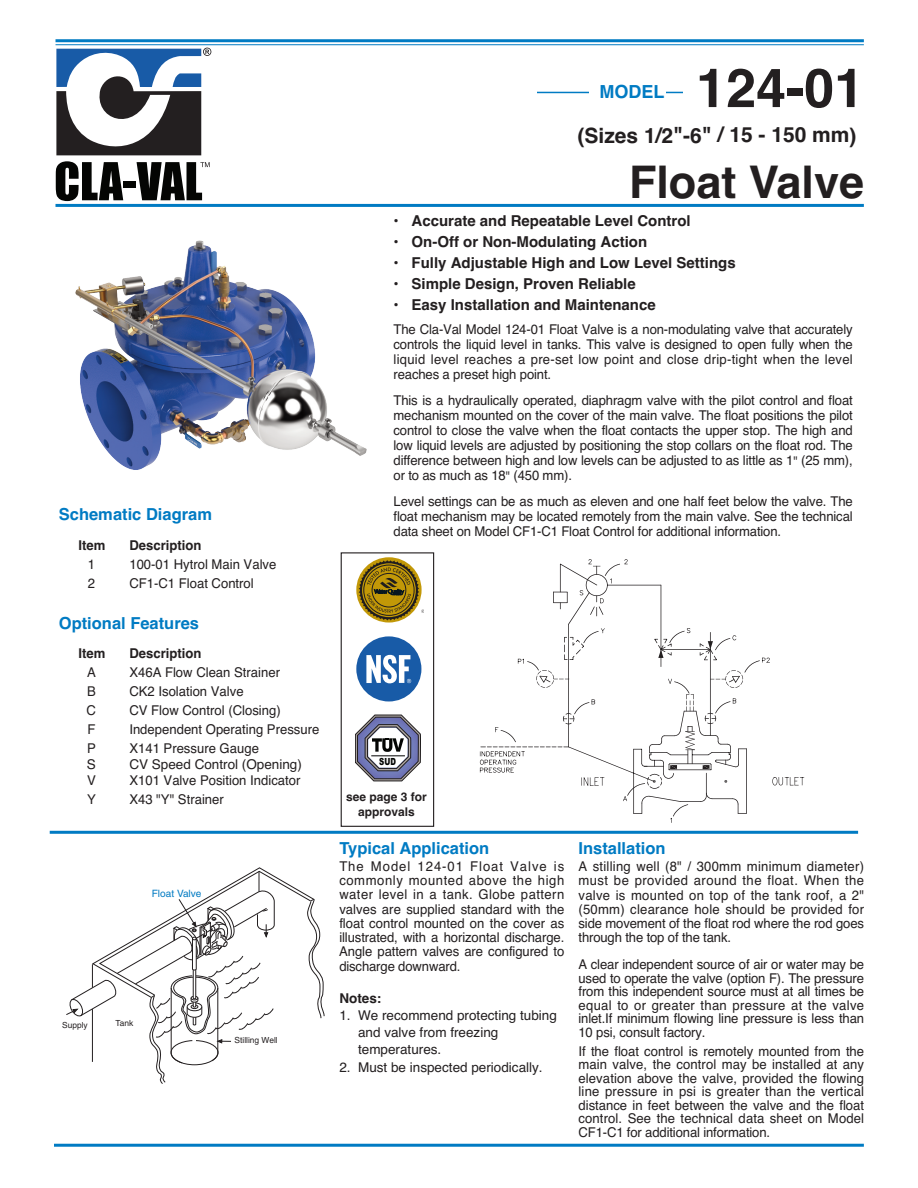
<style>
.page{position:relative;width:918px;height:1188px;background:#fff}
.page>*{position:absolute;margin:0;border:0;box-sizing:border-box;transform-origin:0 0}
.t1{font:700 54px "Helvetica";color:#231f20}
.t2{font:700 45px "Helvetica";color:#231f20}
.t3{font:700 21px "Helvetica";color:#231f20}
.t4{font:700 18px "Helvetica";color:#007bc3}
.t5{font:700 16.5px "Helvetica";color:#007bc3}
.t6{font:700 15px "Helvetica";color:#231f20}
.t7{font:13.5px/14.2px "Helvetica";color:#231f20;text-align:justify}
.t8{font:700 13.5px "Helvetica";color:#231f20}
.t9{font:700 12px/14.4px "Helvetica";color:#231f20;text-align:center}
.t10{font:10.05px "Helvetica";color:#007ac2}
.t11{font:900 9.9px "Arial";color:#040503;scale:.73 1}
.t12{font:8.4px "Helvetica";color:#231f20}
.s1{font-size:12px}
</style>
<div class="page">
<hr style="left:56px;top:39px;width:808px;height:3px;background:#007bc3">
<hr style="left:56px;top:44px;width:808px;height:1px;background:#007bc3">
<svg style="left:56px;top:161px;width:67px;height:40px"></svg>
<div style="left:124px;top:181px;width:12px;height:7px;background:#040503"></div>
<svg style="left:56px;top:48px;width:155px;height:107px"></svg>
<svg style="left:137px;top:162px;width:73px;height:38px"></svg>
<hr style="left:55px;top:204px;width:809px;height:3px;background:#007bc3">
<hr style="left:50px;top:831px;width:808px;height:3px;background:#007bc3">
<img style="left:75px;top:240px;width:292px;height:230px">
<svg style="left:66px;top:868px;width:258px;height:216px"></svg>
<svg style="left:480px;top:559px;width:324px;height:264px"></svg>
<hr style="left:537px;top:92px;width:237px;height:1px;background:#007bc3">
<div style="left:590px;top:80px;width:76px;height:25px;background:#fff"></div>
<div style="left:683px;top:61px;width:183px;height:61px;background:#fff"></div>
<div style="left:341px;top:552px;width:93px;height:275px;border:1px solid #231f20"></div>
<svg style="left:355px;top:714px;width:66px;height:67px"></svg>
<hr style="left:371px;top:755px;width:34px;height:1px;background:#000">
<svg style="left:356px;top:557px;width:66px;height:66px"></svg>
<svg style="left:359px;top:560px;width:65px;height:61px"></svg>
<div style="left:356px;top:636px;width:65px;height:65px;background:#185ba7;border-radius:50%"></div>
<svg style="left:366px;top:655px;width:45px;height:28px"></svg>
<hr style="left:54px;top:1144px;width:810px;height:3px;background:#007bc3">
<p class="t5" style="left:59px;top:505px;width:155px">Schematic Diagram</p>
<p class="t8" style="left:78px;top:537px;width:28px">Item</p>
<p class="t8" style="left:129px;top:537px;width:74px">Description</p>
<p class="t7" style="left:88px;top:557px;width:9px">1</p>
<p class="t7" style="left:129px;top:557px;width:149px">100-01 Hytrol Main Valve</p>
<p class="t7" style="left:88px;top:576px;width:9px">2</p>
<p class="t7" style="left:129px;top:576px;width:126px">CF1-C1 Float Control</p>
<p class="t5" style="left:59px;top:613px;width:142px">Optional Features</p>
<p class="t8" style="left:78px;top:645px;width:28px">Item</p>
<p class="t8" style="left:129px;top:645px;width:74px">Description</p>
<p class="t7" style="left:87px;top:665px;width:10px">A</p>
<p class="t7" style="left:129px;top:665px;width:152px">X46A Flow Clean Strainer</p>
<p class="t7" style="left:87px;top:684px;width:10px">B</p>
<p class="t7" style="left:129px;top:684px;width:116px">CK2 Isolation Valve</p>
<p class="t7" style="left:87px;top:703px;width:11px">C</p>
<p class="t7" style="left:129px;top:703px;width:153px">CV Flow Control (Closing)</p>
<p class="t7" style="left:87px;top:722px;width:10px">F</p>
<p class="t7" style="left:129px;top:722px;width:192px">Independent Operating Pressure</p>
<p class="t7" style="left:87px;top:741px;width:10px">P</p>
<p class="t7" style="left:129px;top:741px;width:131px">X141 Pressure Gauge</p>
<p class="t7" style="left:87px;top:757px;width:11px">S</p>
<p class="t7" style="left:129px;top:757px;width:174px">CV Speed Control (Opening)</p>
<p class="t7" style="left:87px;top:774px;width:10px">V</p>
<p class="t7" style="left:129px;top:774px;width:173px">X101 Valve Position Indicator</p>
<p class="t7" style="left:87px;top:793px;width:10px">Y</p>
<p class="t7" style="left:129px;top:793px;width:96px">X43 "Y" Strainer</p>
<p class="t10" style="left:152px;top:890px;width:51px">Float Valve</p>
<p class="t12" style="left:62px;top:1022px;width:27px">Supply</p>
<p class="t12" style="left:116px;top:1020px;width:19px">Tank</p>
<p class="t12" style="left:235px;top:1037px;width:45px">Stilling Well</p>
<h1 class="t1" style="left:696px;top:57px;width:170px">124-01</h1>
<h3 class="t3" style="left:578px;top:124px;width:281px">(Sizes 1/2"-6" / 15 - 150 mm)</h3>
<h3 class="t4" style="left:599px;top:82px;width:66px">MODEL</h3>
<h2 class="t2" style="left:629px;top:156px;width:237px">Float Valve</h2>
<p class="t6" style="left:394px;top:212px;width:299px">• Accurate and Repeatable Level Control</p>
<p class="t6" style="left:394px;top:233px;width:255px">• On-Off or Non-Modulating Action</p>
<p class="t6" style="left:394px;top:254px;width:344px">• Fully Adjustable High and Low Level Settings</p>
<p class="t6" style="left:394px;top:275px;width:244px">• Simple Design, Proven Reliable</p>
<p class="t6" style="left:394px;top:296px;width:264px">• Easy Installation and Maintenance</p>
<p class="t7" style="left:394px;top:322px;width:461px;line-height:15px">The Cla-Val Model 124-01 Float Valve is a non-modulating valve that accurately controls the liquid level in tanks. This valve is designed to open fully when the liquid level reaches a pre-set low point and close drip-tight when the level reaches a preset high point.</p>
<p class="t7" style="left:394px;top:393px;width:461px;line-height:15px">This is a hydraulically operated, diaphragm valve with the pilot control and float mechanism mounted on the cover of the main valve. The float positions the pilot control to close the valve when the float contacts the upper stop. The high and low liquid levels are adjusted by positioning the stop collars on the float rod. The difference between high and low levels can be adjusted to as little as 1<span class="s1">"</span> (25 mm), or to as much as 18<span class="s1">"</span> (450 mm).</p>
<p class="t7" style="left:394px;top:493px;width:461px;line-height:15px">Level settings can be as much as eleven and one half feet below the valve. The float mechanism may be located remotely from the main valve. See the technical data sheet on Model CF1-C1 Float Control for additional information.</p>
<p class="t11" style="left:379px;top:754px;width:24px">SUD</p>
<p class="t9" style="left:346px;top:790px;width:82px">see page 3 for approvals</p>
<p class="t5" style="left:339px;top:839px;width:152px">Typical Application</p>
<p class="t7" style="left:339px;top:859px;width:227px">The Model 124-01 Float Valve is commonly mounted above the high water level in a tank. Globe pattern valves are supplied standard with the float control mounted on the cover as illustrated, with a horizontal discharge.<br>Angle pattern valves are configured to discharge downward.</p>
<p class="t8" style="left:339px;top:991px;width:44px">Notes:</p>
<p class="t7" style="left:358px;top:1007px;width:200px;line-height:17px;text-align:left;text-indent:-19px">1. We recommend protecting tubing and valve from freezing temperatures.</p>
<p class="t7" style="left:339px;top:1060px;width:205px">2. Must be inspected periodically.</p>
<p class="t5" style="left:579px;top:839px;width:89px">Installation</p>
<p class="t7" style="left:579px;top:859px;width:287px">A stilling well (8" / 300mm minimum diameter) must be provided around the float. When the valve is mounted on top of the tank roof, a 2" (50mm) clearance hole should be provided for side movement of the float rod where the rod goes through the top of the tank.</p>
<p class="t7" style="left:579px;top:958px;width:287px;line-height:13.5px">A clear independent source of air or water may be used to operate the valve (option F). The pressure from this independent source must at all times be equal to or greater than pressure at the valve inlet.If minimum flowing line pressure is less than 10 psi, consult factory.</p>
<p class="t7" style="left:579px;top:1044px;width:287px;line-height:13.5px">If the float control is remotely mounted from the main valve, the control may be installed at any elevation above the valve, provided the flowing line pressure in psi is greater than the vertical distance in feet between the valve and the float control. See the technical data sheet on Model CF1-C1 for additional information.</p>
</div>
